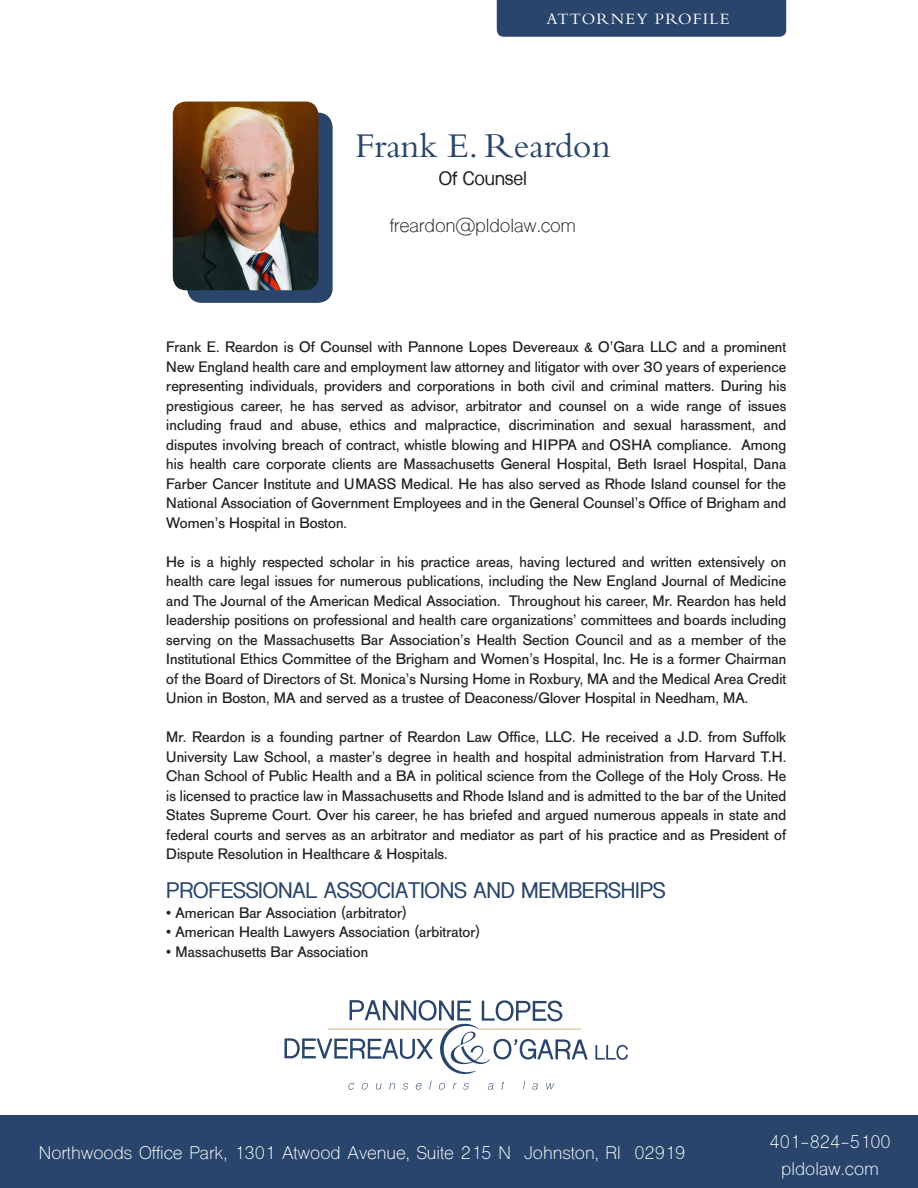
<style>
.page{position:relative;width:918px;height:1188px;background:#fff}
.page>*{position:absolute;margin:0;border:0;box-sizing:border-box;transform-origin:0 0}
.t1{font:36.3px "Bembo";letter-spacing:-.005em;color:#29456b}
.t2{font:700 21px "Shree Dev 0714";letter-spacing:-.01em;color:#29456b}
.t3{font:18.15px "Shree Dev 0714";letter-spacing:-.01em;color:#231f20}
.t4{font:700 18.15px "Shree Dev 0714";letter-spacing:-.01em;color:#231f20}
.t5{font:17.25px "Shree Dev 0714";color:#fff}
.t6{font:16.5px "Bembo";letter-spacing:.07em;color:#fff}
.t7{font:15px/19.5px "AG Old Face";letter-spacing:.005em;color:#231f20;text-align:justify}
</style>
<div class="page">
<div style="left:0;top:1116px;width:918px;height:72px;background:#29456b"></div>
<div style="left:497px;top:0;width:289px;height:37px;background:#29456b"></div>
<svg style="left:595px;top:1045px;width:33px;height:15px"></svg>
<svg style="left:284px;top:1000px;width:304px;height:74px"></svg>
<svg style="left:348px;top:1083px;width:6px;height:7px"></svg>
<svg style="left:362px;top:1083px;width:6px;height:7px"></svg>
<svg style="left:376px;top:1083px;width:6px;height:7px"></svg>
<svg style="left:389px;top:1083px;width:6px;height:6px"></svg>
<svg style="left:403px;top:1083px;width:5px;height:7px"></svg>
<svg style="left:416px;top:1083px;width:6px;height:7px"></svg>
<svg style="left:429px;top:1081px;width:3px;height:8px"></svg>
<svg style="left:439px;top:1083px;width:6px;height:7px"></svg>
<svg style="left:453px;top:1083px;width:4px;height:6px"></svg>
<svg style="left:463px;top:1083px;width:6px;height:7px"></svg>
<svg style="left:488px;top:1083px;width:5px;height:7px"></svg>
<svg style="left:502px;top:1081px;width:2px;height:9px"></svg>
<svg style="left:532px;top:1083px;width:6px;height:7px"></svg>
<svg style="left:546px;top:1083px;width:9px;height:6px"></svg>
<div style="left:187px;top:113px;width:146px;height:190px;background:#29456b;border-radius:15px"></div>
<img style="left:173px;top:102px;width:145px;height:188px">
<p class="t6" style="left:546px;top:9px;width:185px">ATTORNEY PROFILE</p>
<p class="t1" style="left:355px;top:125px;width:257px">Frank E. Reardon</p>
<p class="t4" style="left:439px;top:168px;width:90px">Of Counsel</p>
<p class="t3" style="left:390px;top:214px;width:188px">freardon@pldolaw.com</p>
<p class="t7" style="left:166px;top:338px;width:621px">Frank E. Reardon is Of Counsel with Pannone Lopes Devereaux &amp; O’Gara LLC and a prominent New England health care and employment law attorney and litigator with over 30 years of experience representing individuals, providers and corporations in both civil and criminal matters. During his prestigious career, he has served as advisor, arbitrator and counsel on a wide range of issues including fraud and abuse, ethics and malpractice, discrimination and sexual harassment, and disputes involving breach of contract, whistle blowing and HIPPA and OSHA compliance. Among his health care corporate clients are Massachusetts General Hospital, Beth Israel Hospital, Dana Farber Cancer Institute and UMASS Medical. He has also served as Rhode Island counsel for the National Association of Government Employees and in the General Counsel’s Office of Brigham and Women’s Hospital in Boston.</p>
<p class="t7" style="left:166px;top:552px;width:621px">He is a highly respected scholar in his practice areas, having lectured and written extensively on health care legal issues for numerous publications, including the New England Journal of Medicine and The Journal of the American Medical Association. Throughout his career, Mr. Reardon has held leadership positions on professional and health care organizations’ committees and boards including serving on the Massachusetts Bar Association’s Health Section Council and as a member of the Institutional Ethics Committee of the Brigham and Women’s Hospital, Inc. He is a former Chairman of the Board of Directors of St. Monica’s Nursing Home in Roxbury, MA and the Medical Area Credit Union in Boston, MA and served as a trustee of Deaconess/Glover Hospital in Needham, MA.</p>
<p class="t7" style="left:166px;top:728px;width:621px">Mr. Reardon is a founding partner of Reardon Law Office, LLC. He received a J.D. from Suffolk University Law School, a master’s degree in health and hospital administration from Harvard T.H.<br>Chan School of Public Health and a BA in political science from the College of the Holy Cross. He is licensed to practice law in Massachusetts and Rhode Island and is admitted to the bar of the United States Supreme Court. Over his career, he has briefed and argued numerous appeals in state and federal courts and serves as an arbitrator and mediator as part of his practice and as President of Dispute Resolution in Healthcare &amp; Hospitals.</p>
<p class="t2" style="left:166px;top:879px;width:501px">PROFESSIONAL ASSOCIATIONS AND MEMBERSHIPS</p>
<p class="t7" style="left:166px;top:903px;width:242px">• American Bar Association (arbitrator)</p>
<p class="t7" style="left:166px;top:923px;width:316px">• American Health Lawyers Association (arbitrator)</p>
<p class="t7" style="left:166px;top:942px;width:203px">• Massachusetts Bar Association</p>
<p class="t5" style="left:39px;top:1143px;width:648px">Northwoods Office Park, 1301 Atwood Avenue, Suite 215 N Johnston, RI 02919</p>
<p class="t5" style="left:769px;top:1131px;width:123px">401-824-5100</p>
<p class="t5" style="left:781px;top:1158px;width:99px">pldolaw.com</p>
</div>
